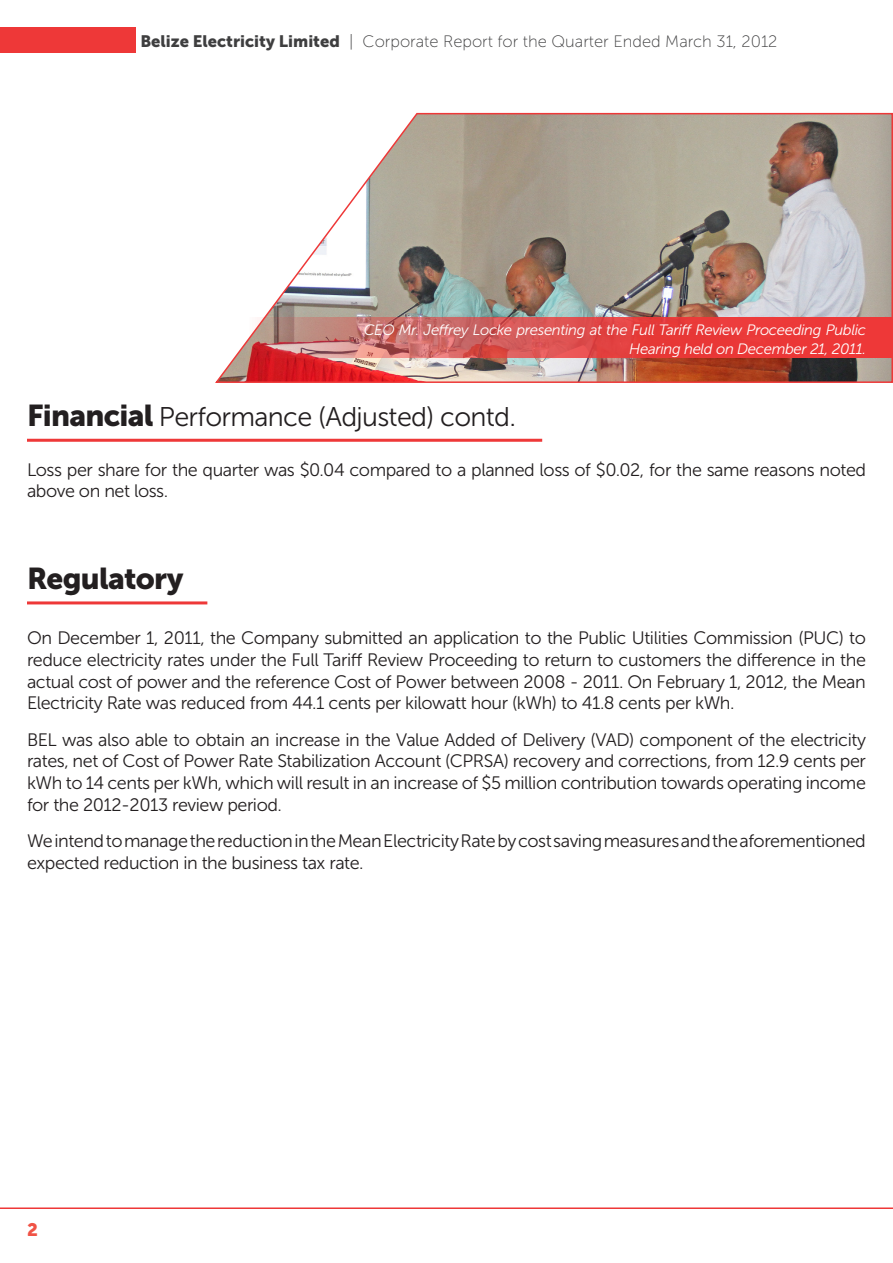
<style>
.page{position:relative;width:893px;height:1263px;background:#fff}
.page>*{position:absolute;margin:0;border:0;box-sizing:border-box;transform-origin:0 0}
.No_Spacing{font:30px "Museo Sans 900";letter-spacing:-.025em;color:#231f20}
.No_Spacing-2{font:27px "Museo Sans 300";letter-spacing:-.025em;color:#231f20}
.No_Spacing-3{font:18px/21.6px "Museo Sans 300";letter-spacing:-.025em;color:#231f20}
.t1{font:18px "Museo Sans 900";color:#f05346}
.t2{font:16.5px "Museo Sans 100";color:#3e3e3f}
.No_Spacing-4{font:italic 15px/18px "Museo Sans 300";letter-spacing:-.025em;color:#fff;text-align:right}
.s1{font-family:"Museo Sans 900"}
.s2{font-family:"Museo Sans 900";font-size:30px}
</style>
<div class="page">
<div style="left:0;top:27px;width:135px;height:25px;background:#ee3838"></div>
<hr style="left:0;top:1207px;width:893px;height:2px;background:#ee3838">
<hr style="left:27px;top:439px;width:515px;height:3px;background:#ee3838">
<hr style="left:27px;top:601px;width:180px;height:3px;background:#ee3838">
<img style="left:215px;top:112px;width:678px;height:271px">
<svg style="left:249px;top:317px;width:644px;height:41px;background:#da5553"></svg>
<p class="t2" style="left:140px;top:32px;width:639px"><span class="s1">Belize Electricity Limited</span> | Corporate Report for the Quarter Ended March 31, 2012</p>
<p class="No_Spacing-4" style="left:364px;top:321px;width:504px">CEO Mr. Jeffrey Locke presenting at the Full Tariff Review Proceeding Public<br>Hearing held on December 21, 2011.</p>
<p class="No_Spacing-2" style="left:27px;top:402px;width:491px"><span class="s2">Financial</span> Performance (Adjusted) contd.</p>
<p class="No_Spacing-3" style="left:27px;top:459px;width:841px">Loss per share for the quarter was $0.04 compared to a planned loss of $0.02, for the same reasons noted above on net loss.</p>
<p class="No_Spacing" style="left:27px;top:561px;width:158px">Regulatory</p>
<p class="No_Spacing-3" style="left:27px;top:627px;width:840px;text-align:justify">On December 1, 2011, the Company submitted an application to the Public Utilities Commission (PUC) to reduce electricity rates under the Full Tariff Review Proceeding to return to customers the difference in the actual cost of power and the reference Cost of Power between 2008 - 2011. On February 1, 2012, the Mean Electricity Rate was reduced from 44.1 cents per kilowatt hour (kWh) to 41.8 cents per kWh.</p>
<p class="No_Spacing-3" style="left:27px;top:729px;width:840px;text-align:justify">BEL was also able to obtain an increase in the Value Added of Delivery (VAD) component of the electricity rates, net of Cost of Power Rate Stabilization Account (CPRSA) recovery and corrections, from 12.9 cents per kWh to 14 cents per kWh, which will result in an increase of $5 million contribution towards operating income for the 2012-2013 review period.</p>
<p class="No_Spacing-3" style="left:27px;top:830px;width:840px">We intend to manage the reduction in the Mean Electricity Rate by cost saving measures and the aforementioned expected reduction in the business tax rate.</p>
<p class="t1" style="left:27px;top:1220px;width:12px">2</p>
</div>
